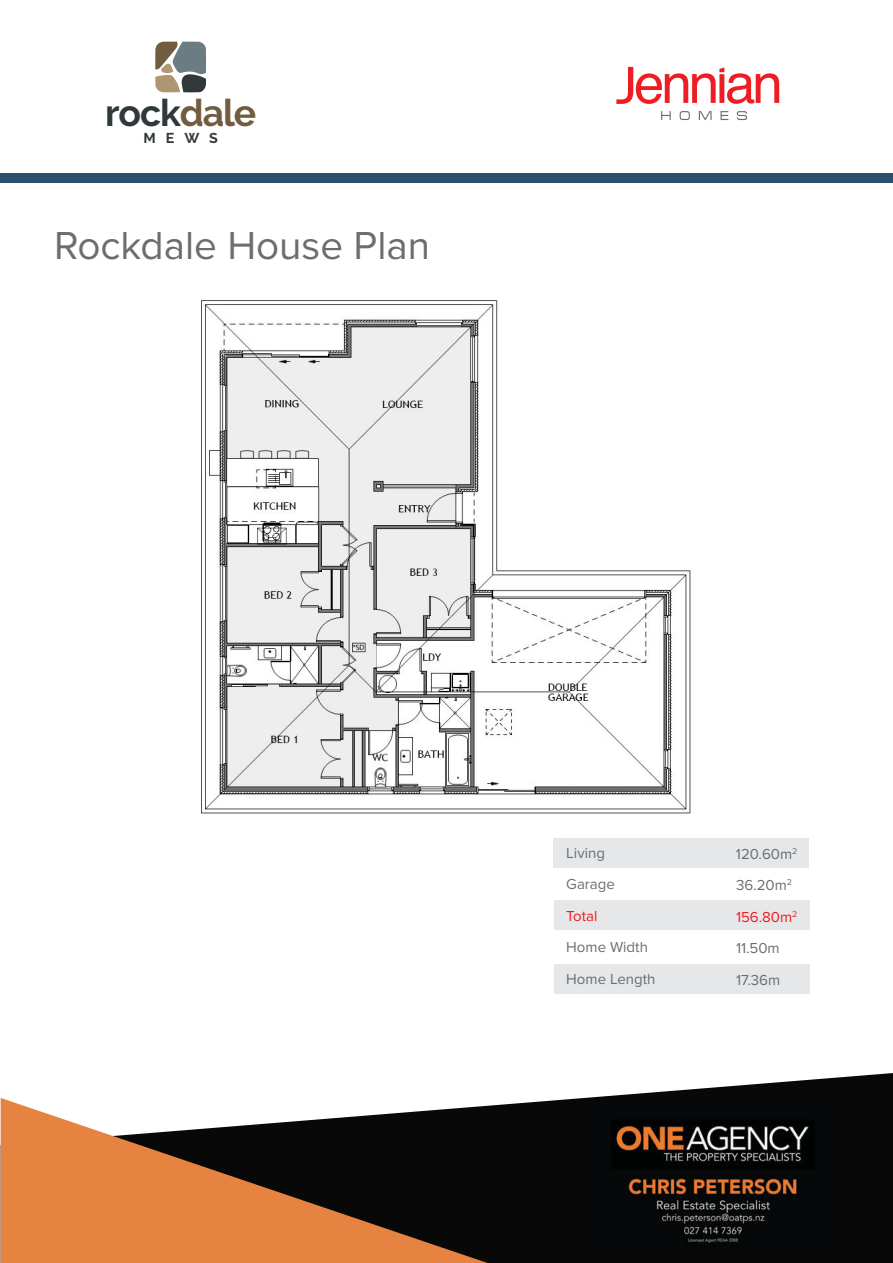
<style>
.page{position:relative;width:893px;height:1263px;background:#fff}
.page>*{position:absolute;margin:0;border:0;box-sizing:border-box;transform-origin:0 0}
.t1{font:40.5px "Proxima Nova";color:#6c6d70}
.t2{font:700 37.35px "Raleway";letter-spacing:-.03em;color:#31383c}
.t3{font:15px/31.5px "Proxima Nova";color:#6c6d70}
.t4{font:15px "Proxima Nova";color:#ee1d23}
.t5{font:700 14.25px "Raleway";color:#31383c}
.s1{color:#725c3f}
.s2{color:#ee1d23}
</style>
<div class="page">
<div style="left:0;top:173px;width:893px;height:10px;background:#2c4f6b"></div>
<svg style="left:616px;top:67px;width:163px;height:37px"></svg>
<svg style="left:661px;top:111px;width:10px;height:9px"></svg>
<svg style="left:680px;top:111px;width:10px;height:9px"></svg>
<svg style="left:699px;top:111px;width:13px;height:9px"></svg>
<svg style="left:720px;top:111px;width:8px;height:9px"></svg>
<svg style="left:737px;top:111px;width:10px;height:9px"></svg>
<svg style="left:155px;top:42px;width:51px;height:51px;background:#8c8b84"></svg>
<svg style="left:488px;top:1073px;width:405px;height:190px;fill:#070807"></svg>
<svg style="left:1px;top:1098px;width:487px;height:165px;background:#976644"></svg>
<img style="left:587px;top:1103px;width:252px;height:152px">
<img style="left:201px;top:300px;width:490px;height:514px">
<div style="left:554px;top:900px;width:255px;height:29px;background:#e6e7e9"></div>
<div style="left:554px;top:964px;width:255px;height:29px;background:#e6e7e9"></div>
<div style="left:554px;top:838px;width:254px;height:30px;background:#e6e7e9"></div>
<h2 class="t2" style="left:105px;top:91px;width:153px">rock<span class="s1">dale</span></h2>
<p class="t5" style="left:143px;top:130px;width:76px">MEWS</p>
<h1 class="t1" style="left:54px;top:215px;width:378px">Rockdale House Plan</h1>
<p class="t3" style="left:566px;top:836px;width:50px">Living<br>Garage</p>
<p class="t4" style="left:566px;top:904px;width:33px">Total</p>
<p class="t3" style="left:566px;top:931px;width:91px">Home Width<br>Home Length</p>
<p class="t3" style="left:736px;top:837px;width:63px">120.60m<sup>2<br></sup>36.20m<sup>2<br></sup><span class="s2">156.80m</span><sup>2<br></sup>11.50m<br>17.36m</p>
</div>
